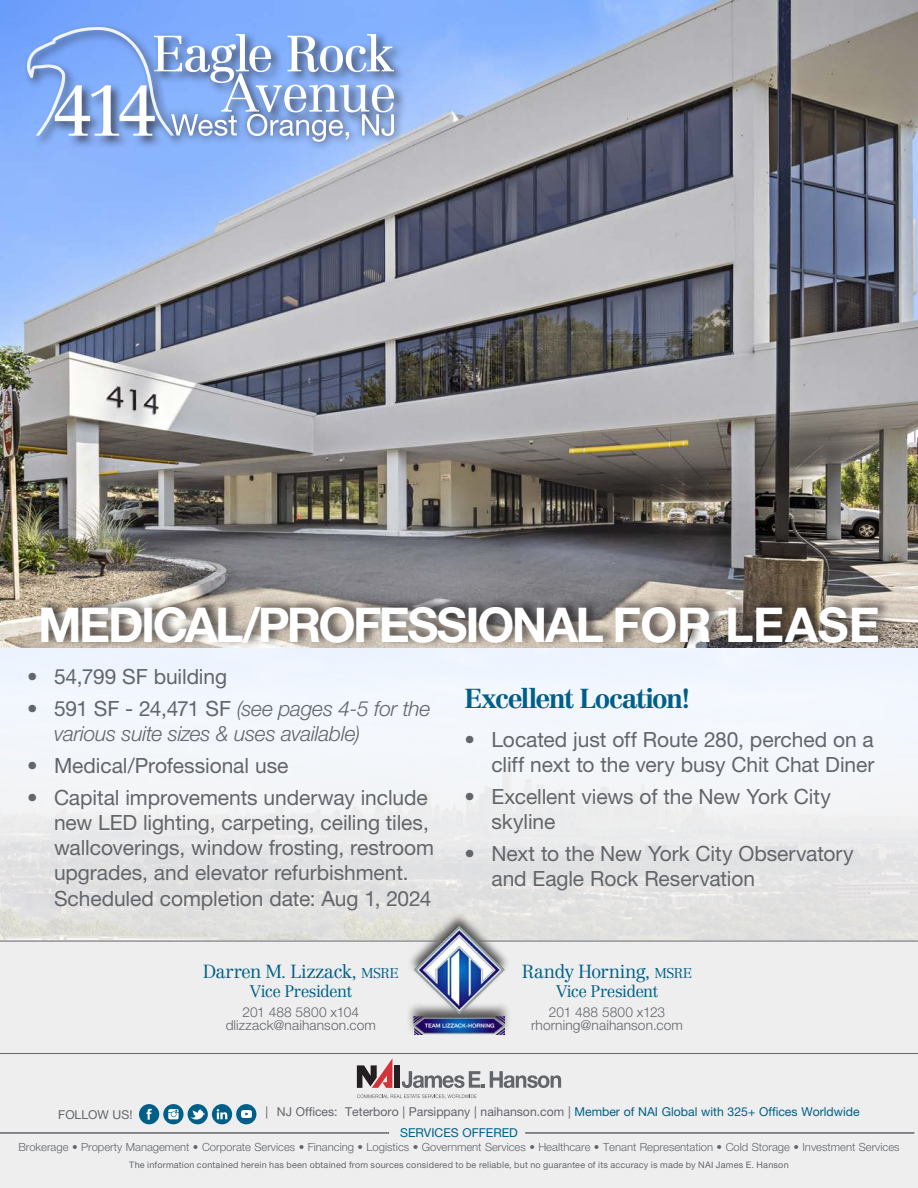
<style>
.page{position:relative;width:918px;height:1188px;background:#fff}
.page>*{position:absolute;margin:0;border:0;box-sizing:border-box;transform-origin:0 0}
.t1{font:700 48px "Helvetica Neue LT Std";letter-spacing:-.05em;color:#fff}
.t2{font:700 27px "Centennial LT Std";letter-spacing:-.06em;color:#005f88}
.t3{font:21px/25.2px "Helvetica Neue LT Std";letter-spacing:-.005em;color:#62656a}
.t4{font:italic 300 21px/25.2px "Helvetica Neue LT Std";letter-spacing:-.015em;color:#62656a}
.t5{font:300 18.6px "Centennial LT Std";letter-spacing:-.03em;color:#005f88}
.t6{font:300 16.5px "Centennial LT Std";letter-spacing:-.03em;color:#005f88}
.t7{font:300 13.65px "Helvetica Neue LT Std";letter-spacing:.01em;color:#62656a}
.t8{font:12.3px "Helvetica Neue LT Std";color:#62656a}
.t9{font:12.3px "Helvetica Neue LT Std";color:#005f88}
.t10{font:300 11.25px "Helvetica Neue LT Std";color:#62656a}
.Property_Headings{font:9px "Helvetica Neue LT Std";letter-spacing:.025em;color:#62656a}
.s1{font-weight:400;font-style:normal}
.s2{font-size:13.95px}
.s3{color:#005f88}
</style>
<div class="page">
<img style="left:0;top:0;width:918px;height:648px">
<div style="left:152px;top:31px;width:254px;height:94px;background:#231f20;opacity:.75"></div>
<div style="left:24px;top:24px;width:162px;height:125px;background:#231f20;opacity:.75"></div>
<div style="left:164px;top:107px;width:239px;height:44px;background:#231f20;opacity:.75"></div>
<svg style="left:26px;top:27px;width:368px;height:115px"></svg>
<div style="left:39px;top:596px;width:853px;height:52px;background:#231f20;opacity:.75"></div>
<div style="left:0;top:941px;width:918px;height:247px;background:#eeeeef"></div>
<div style="left:394px;top:1065px;width:6px;height:23px;background:#231f20"></div>
<svg style="left:357px;top:1059px;width:35px;height:29px"></svg>
<svg style="left:402px;top:1071px;width:159px;height:17px"></svg>
<svg style="left:357px;top:1094px;width:120px;height:5px"></svg>
<div style="left:188px;top:1104px;width:20px;height:20px;background:#005f88;border-radius:50%"></div>
<svg style="left:190px;top:1109px;width:15px;height:13px"></svg>
<div style="left:139px;top:1104px;width:20px;height:20px;background:#005f88;border-radius:50%"></div>
<svg style="left:147px;top:1109px;width:5px;height:11px"></svg>
<div style="left:163px;top:1104px;width:21px;height:20px;background:#005f88;border-radius:50%"></div>
<svg style="left:168px;top:1109px;width:11px;height:10px"></svg>
<svg style="left:212px;top:1104px;width:20px;height:20px"></svg>
<svg style="left:217px;top:1109px;width:10px;height:10px"></svg>
<div style="left:236px;top:1104px;width:20px;height:20px;background:#005f88;border-radius:50%"></div>
<svg style="left:241px;top:1110px;width:11px;height:8px"></svg>
<hr style="left:0;top:1132px;width:389px;height:2px;background:#62656a">
<hr style="left:525px;top:1132px;width:389px;height:2px;background:#62656a">
<div style="left:406px;top:912px;width:106px;height:124px;background:#231f20;opacity:.75"></div>
<img style="left:414px;top:926px;width:90px;height:109px">
<hr style="left:0;top:941px;width:438px;height:1px;background:#62656a">
<hr style="left:0;top:1053px;width:918px;height:1px;background:#62656a">
<hr style="left:479px;top:941px;width:439px;height:1px;background:#62656a">
<p class="t1" style="left:38px;top:595px;width:843px">MEDICAL/PROFESSIONAL FOR LEASE</p>
<p class="t3" style="left:27px;top:663px;width:202px">• 54,799 SF building</p>
<p class="t4" style="left:54px;top:695px;width:378px;text-indent:-27px"><span class="s1">• 591 SF - 24,471 SF</span> (see pages 4-5 for the various suite sizes &amp; uses available)</p>
<p class="t3" style="left:27px;top:752px;width:263px">• Medical/Professional use</p>
<p class="t3" style="left:54px;top:784px;width:382px;text-indent:-27px">• Capital improvements underway include new LED lighting, carpeting, ceiling tiles, wallcoverings, window frosting, restroom upgrades, and elevator refurbishment.<br>Scheduled completion date: Aug 1, 2024</p>
<p class="t2" style="left:464px;top:682px;width:228px">Excellent Location!</p>
<p class="t3" style="left:464px;top:726px;width:412px;text-align:right">• Located just off Route 280, perched on a cliff next to the very busy Chit Chat Diner</p>
<p class="t3" style="left:491px;top:784px;width:341px;text-indent:-27px">• Excellent views of the New York City skyline</p>
<p class="t3" style="left:491px;top:841px;width:364px;text-indent:-27px">• Next to the New York City Observatory and Eagle Rock Reservation</p>
<p class="t5" style="left:203px;top:961px;width:197px">Darren M. Lizzack, <span class="s2">MSRE</span></p>
<p class="t6" style="left:250px;top:981px;width:103px">Vice President</p>
<p class="t7" style="left:243px;top:1003px;width:118px">201 488 5800 x104</p>
<p class="t7" style="left:226px;top:1017px;width:152px">dlizzack@naihanson.com</p>
<p class="t5" style="left:522px;top:961px;width:172px">Randy Horning, <span class="s2">MSRE</span></p>
<p class="t6" style="left:556px;top:981px;width:103px">Vice President</p>
<p class="t7" style="left:549px;top:1003px;width:118px">201 488 5800 x123</p>
<p class="t7" style="left:531px;top:1017px;width:153px">rhorning@naihanson.com</p>
<p class="t8" style="left:58px;top:1107px;width:76px">FOLLOW US!</p>
<p class="t8" style="left:266px;top:1105px;width:4px">|</p>
<p class="t8" style="left:277px;top:1105px;width:584px">NJ Offices: Teterboro | Parsippany | naihanson.com | <span class="s3">Member of NAI Global with 325+ Offices Worldwide</span></p>
<p class="t9" style="left:400px;top:1126px;width:119px">SERVICES OFFERED</p>
<p class="t10" style="left:18px;top:1140px;width:883px">Brokerage • Property Management • Corporate Services • Financing • Logistics • Government Services • Healthcare • Tenant Representation • Cold Storage • Investment Services</p>
<p class="Property_Headings" style="left:129px;top:1159px;width:661px">The information contained herein has been obtained from sources considered to be reliable, but no guarantee of its accuracy is made by NAI James E. Hanson</p>
</div>
